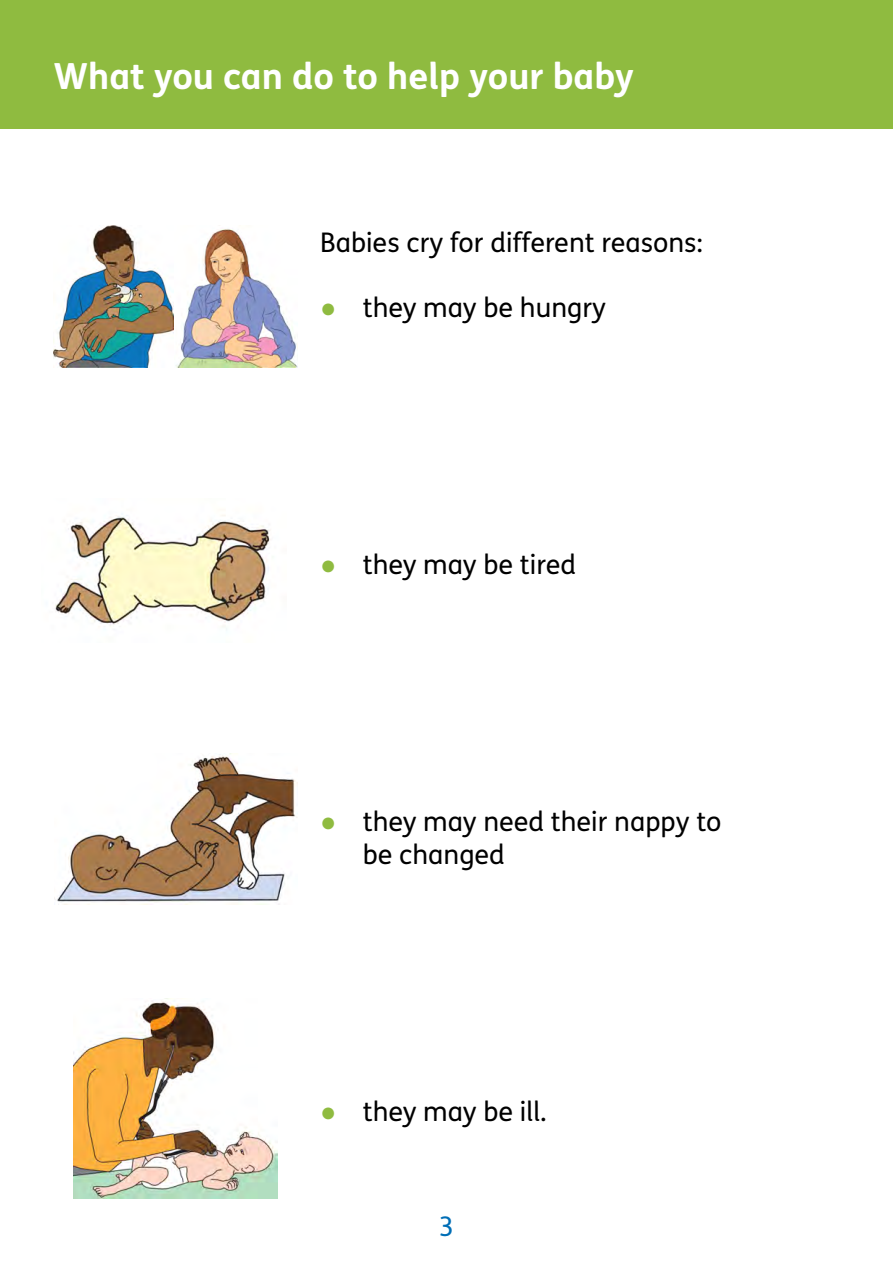
<style>
.page{position:relative;width:893px;height:1263px;background:#fff}
.page>*{position:absolute;margin:0;border:0;box-sizing:border-box;transform-origin:0 0}
.t1{font:700 36px "FS Me";color:#fff}
.t2{font:27px/32.5px "FS Me";color:#000}
.t3{font:27px "FS Me";color:#006eb6}
.s1{font-family:"Times New Roman";color:#8fbb40}
</style>
<div class="page">
<div style="left:0;top:0;width:893px;height:129px;background:#8fbb40"></div>
<img style="left:54px;top:754px;width:244px;height:150px">
<img style="left:55px;top:514px;width:216px;height:117px">
<img style="left:74px;top:998px;width:204px;height:201px">
<img style="left:54px;top:225px;width:244px;height:143px">
<h1 class="t1" style="left:54px;top:62px;width:582px">What you can do to help your baby</h1>
<p class="t2" style="left:320px;top:229px;width:384px">Babies cry for different reasons:</p>
<p class="t2" style="left:320px;top:294px;width:287px"><span class="s1">●</span> they may be hungry</p>
<p class="t2" style="left:320px;top:551px;width:257px"><span class="s1">●</span> they may be tired</p>
<p class="t2" style="left:363px;top:808px;width:360px;text-indent:-43px"><span class="s1">●</span> they may need their nappy to be changed</p>
<p class="t2" style="left:320px;top:1098px;width:228px"><span class="s1">●</span> they may be ill.</p>
<p class="t3" style="left:439px;top:1216px;width:17px">3</p>
</div>
